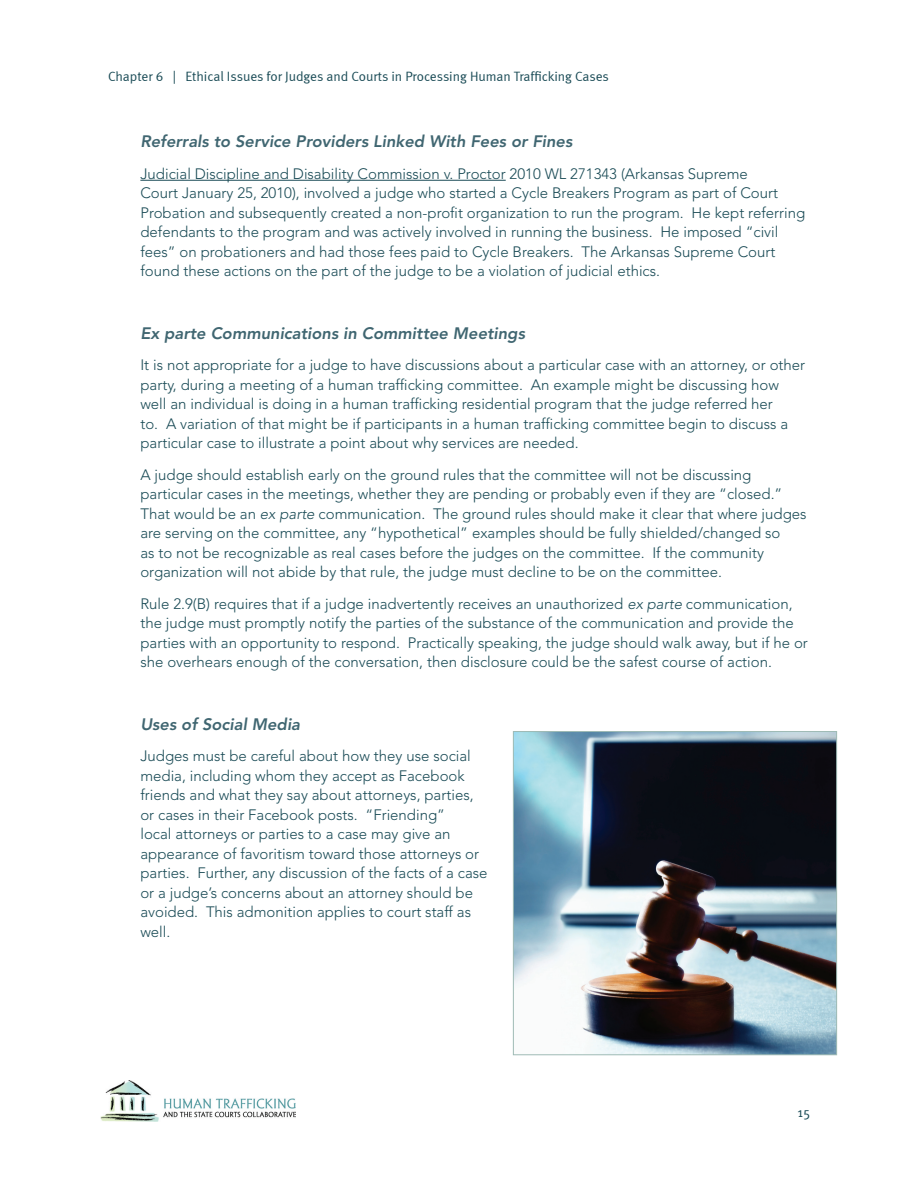
<style>
.page{position:relative;width:918px;height:1188px;background:#fff}
.page>*{position:absolute;margin:0;border:0;box-sizing:border-box;transform-origin:0 0}
.t1{font:italic 800 16.5px "Avenir";color:#406671}
.t2{font:300 15px/19.5px "Avenir";color:#1a4b56}
.t3{font:13.5px "Meta Normal";color:#1a4b56}
.s1{font-style:italic}
</style>
<div class="page">
<img style="left:100px;top:1081px;width:196px;height:40px">
<hr style="left:140px;top:180px;width:366px;height:1px;background:#1a4b56">
<img style="left:515px;top:733px;width:320px;height:320px">
<div style="left:513px;top:731px;width:324px;height:324px;border:1px solid #9fbbb5"></div>
<p class="t3" style="left:108px;top:69px;width:502px">Chapter 6 | Ethical Issues for Judges and Courts in Processing Human Trafficking Cases</p>
<p class="t1" style="left:140px;top:132px;width:434px">Referrals to Service Providers Linked With Fees or Fines</p>
<p class="t2" style="left:140px;top:164px;width:666px">Judicial Discipline and Disability Commission v. Proctor 2010 WL 271343 (Arkansas Supreme<br>Court January 25, 2010), involved a judge who started a Cycle Breakers Program as part of Court Probation and subsequently created a non-profit organization to run the program. He kept referring defendants to the program and was actively involved in running the business. He imposed “civil fees” on probationers and had those fees paid to Cycle Breakers. The Arkansas Supreme Court found these actions on the part of the judge to be a violation of judicial ethics.</p>
<p class="t1" style="left:140px;top:324px;width:386px">Ex parte Communications in Committee Meetings</p>
<p class="t2" style="left:140px;top:356px;width:666px">It is not appropriate for a judge to have discussions about a particular case with an attorney, or other party, during a meeting of a human trafficking committee. An example might be discussing how well an individual is doing in a human trafficking residential program that the judge referred her<br>to. A variation of that might be if participants in a human trafficking committee begin to discuss a particular case to illustrate a point about why services are needed.</p>
<p class="t2" style="left:140px;top:465px;width:668px">A judge should establish early on the ground rules that the committee will not be discussing particular cases in the meetings, whether they are pending or probably even if they are “closed.” That would be an <span class="s1">ex parte</span> communication. The ground rules should make it clear that where judges are serving on the committee, any “hypothetical” examples should be fully shielded/changed so<br>as to not be recognizable as real cases before the judges on the committee. If the community organization will not abide by that rule, the judge must decline to be on the committee.</p>
<p class="t2" style="left:140px;top:594px;width:669px">Rule 2.9(B) requires that if a judge inadvertently receives an unauthorized <span class="s1">ex parte</span> communication, the judge must promptly notify the parties of the substance of the communication and provide the parties with an opportunity to respond. Practically speaking, the judge should walk away, but if he or she overhears enough of the conversation, then disclosure could be the safest course of action.</p>
<p class="t1" style="left:140px;top:714px;width:161px">Uses of Social Media</p>
<p class="t2" style="left:140px;top:746px;width:349px">Judges must be careful about how they use social media, including whom they accept as Facebook friends and what they say about attorneys, parties, or cases in their Facebook posts. “Friending”<br>local attorneys or parties to a case may give an appearance of favoritism toward those attorneys or parties. Further, any discussion of the facts of a case or a judge’s concerns about an attorney should be avoided. This admonition applies to court staff as well.</p>
<p class="t3" style="left:798px;top:1104px;width:14px">15</p>
</div>
